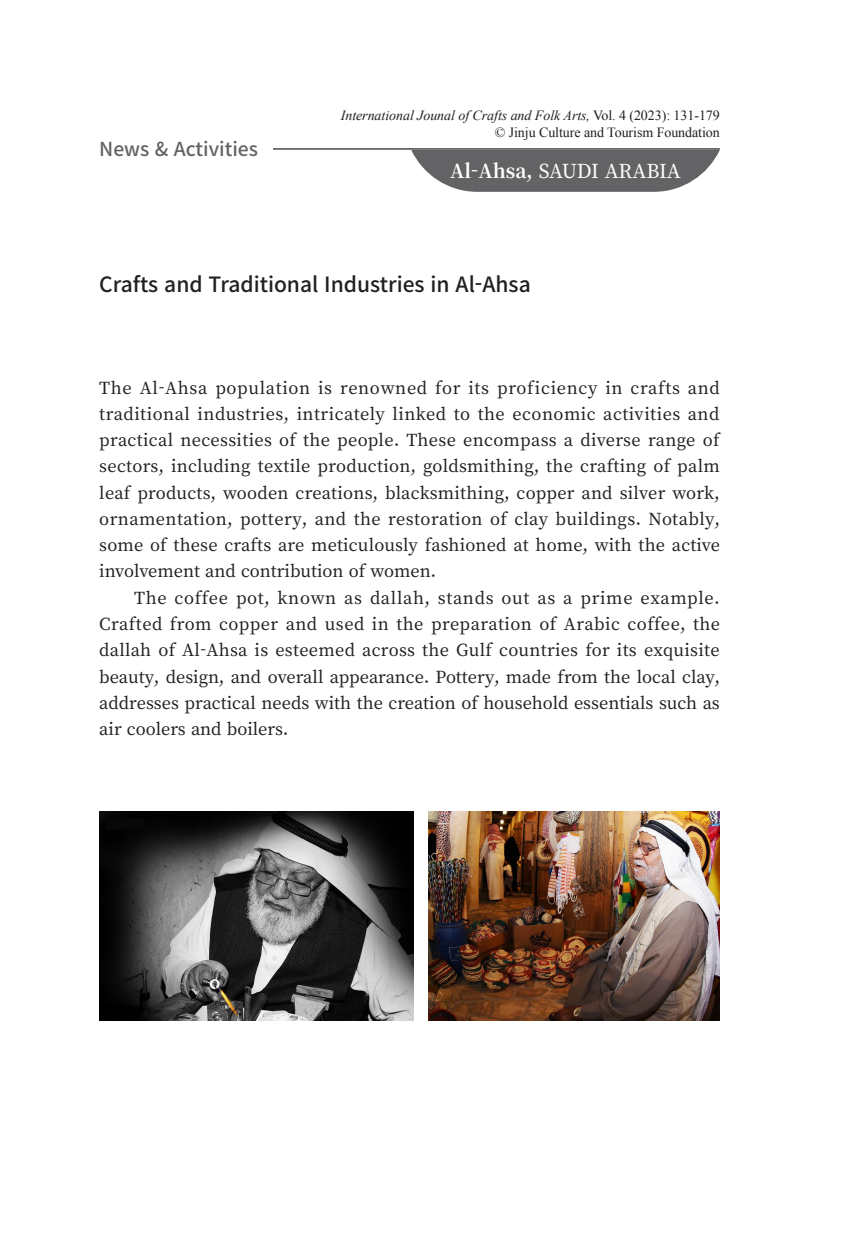
<style>
.page{position:relative;width:844px;height:1241px;background:#fff}
.page>*{position:absolute;margin:0;border:0;box-sizing:border-box;transform-origin:0 0}
.t1{font:500 21px "Noto Sans CJ Kkr";color:#231f20}
.t2{font:500 19.25px "Noto Serif KR";letter-spacing:-.02em;color:#fff}
.t3{font:500 19.25px "Noto Sans CJ Kkr";color:#636366}
.t4{font:500 16.62px/26.2px "Noto Serif KR";color:#231f20;text-align:justify}
.t5{font:italic 14px "Times New Roman";letter-spacing:-.005em;color:#231f20}
.t6{font:14px "Times New Roman";letter-spacing:-.005em;color:#231f20}
.s1{font-style:normal}
.s2{font-weight:700}
</style>
<div class="page">
<hr style="left:273px;top:148px;width:446px;height:2px;background:#636366">
<svg style="left:411px;top:150px;width:308px;height:42px;background:#767678"></svg>
<img style="left:99px;top:811px;width:314px;height:209px">
<img style="left:428px;top:811px;width:291px;height:209px">
<p class="t3" style="left:99px;top:138px;width:160px">News &amp; Activities</p>
<p class="t5" style="left:341px;top:106px;width:380px">International Jounal of Crafts and Folk Arts, <span class="s1">Vol. 4 (2023): 131-179</span></p>
<p class="t6" style="left:494px;top:123px;width:226px">© Jinju Culture and Tourism Foundation</p>
<p class="t2" style="left:450px;top:160px;width:232px"><span class="s2">Al-Ahsa,</span> SAUDI ARABIA</p>
<p class="t1" style="left:99px;top:273px;width:433px">Crafts and Traditional Industries in Al-Ahsa</p>
<p class="t4" style="left:99px;top:374px;width:622px">The Al-Ahsa population is renowned for its proficiency in crafts and traditional industries, intricately linked to the economic activities and practical necessities of the people. These encompass a diverse range of sectors, including textile production, goldsmithing, the crafting of palm leaf products, wooden creations, blacksmithing, copper and silver work, ornamentation, pottery, and the restoration of clay buildings. Notably, some of these crafts are meticulously fashioned at home, with the active involvement and contribution of women.</p>
<p class="t4" style="left:99px;top:584px;width:622px;text-indent:35px">The coffee pot, known as dallah, stands out as a prime example.<br>Crafted from copper and used in the preparation of Arabic coffee, the dallah of Al-Ahsa is esteemed across the Gulf countries for its exquisite beauty, design, and overall appearance. Pottery, made from the local clay, addresses practical needs with the creation of household essentials such as air coolers and boilers.</p>
</div>
